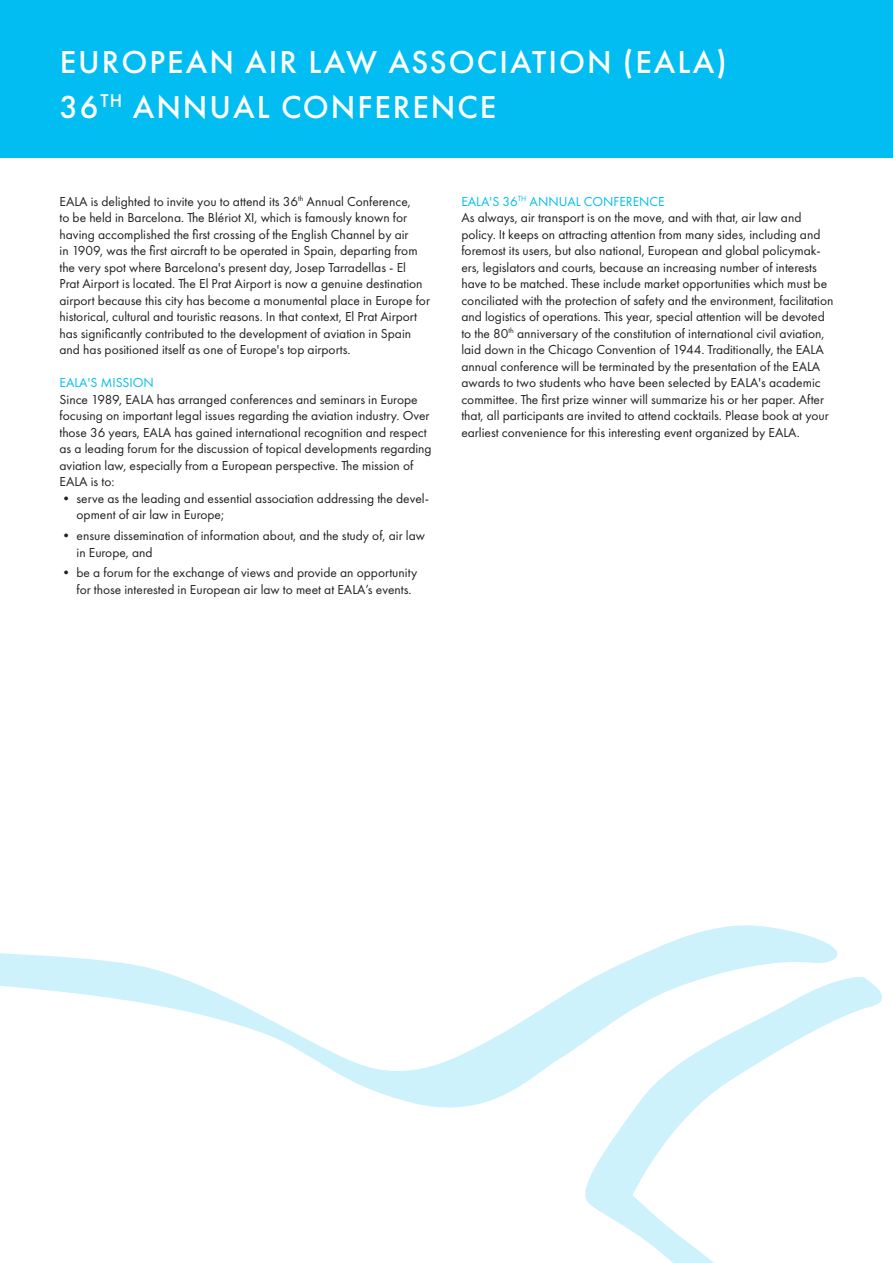
<style>
.page{position:relative;width:893px;height:1263px;background:#fff}
.page>*{position:absolute;margin:0;border:0;box-sizing:border-box;transform-origin:0 0}
.t1{font:500 33px "Futura PT";letter-spacing:.06em;color:#fff}
.Body{font:13.5px/16.5px "Futura PT";color:#231f20}
.Heading{font:13.5px "Futura PT";color:#01bdf2}
</style>
<div class="page">
<div style="left:0;top:0;width:893px;height:157px;background:#01bdf2"></div>
<svg style="left:0;top:925px;width:838px;height:183px"></svg>
<svg style="left:576px;top:974px;width:306px;height:289px"></svg>
<p class="t1" style="left:60px;top:42px;width:669px">EUROPEAN AIR LAW ASSOCIATION (EALA)</p>
<p class="t1" style="left:60px;top:87px;width:438px">36<sup>TH</sup> ANNUAL CONFERENCE</p>
<p class="Body" style="left:60px;top:193px;width:372px">EALA is delighted to invite you to attend its 36<sup>th</sup> Annual Conference,<br>to be held in Barcelona. The Blériot XI, which is famously known for having accomplished the first crossing of the English Channel by air<br>in 1909, was the first aircraft to be operated in Spain, departing from the very spot where Barcelona's present day, Josep Tarradellas - El<br>Prat Airport is located. The El Prat Airport is now a genuine destination airport because this city has become a monumental place in Europe for historical, cultural and touristic reasons. In that context, El Prat Airport has significantly contributed to the development of aviation in Spain and has positioned itself as one of Europe's top airports.</p>
<p class="Heading" style="left:60px;top:375px;width:96px">EALA'S MISSION</p>
<p class="Body" style="left:60px;top:391px;width:374px">Since 1989, EALA has arranged conferences and seminars in Europe focusing on important legal issues regarding the aviation industry. Over those 36 years, EALA has gained international recognition and respect as a leading forum for the discussion of topical developments regarding aviation law, especially from a European perspective. The mission of EALA is to:</p>
<p class="Body" style="left:77px;top:490px;width:354px;text-indent:-17px">• serve as the leading and essential association addressing the devel&shy;opment of air law in Europe;</p>
<p class="Body" style="left:77px;top:527px;width:350px;text-indent:-17px">• ensure dissemination of information about, and the study of, air law in Europe, and</p>
<p class="Body" style="left:77px;top:565px;width:342px;text-indent:-17px">• be a forum for the exchange of views and provide an opportunity for those interested in European air law to meet at EALA’s events.</p>
<p class="Heading" style="left:461px;top:193px;width:205px">EALA'S 36<sup>TH</sup> ANNUAL CONFERENCE</p>
<p class="Body" style="left:461px;top:210px;width:374px">As always, air transport is on the move, and with that, air law and policy. It keeps on attracting attention from many sides, including and foremost its users, but also national, European and global policymak&shy;ers, legislators and courts, because an increasing number of interests have to be matched. These include market opportunities which must be conciliated with the protection of safety and the environment, facilitation and logistics of operations. This year, special attention will be devoted to the 80<sup>th</sup> anniversary of the constitution of international civil aviation, laid down in the Chicago Convention of 1944. Traditionally, the EALA annual conference will be terminated by the presentation of the EALA awards to two students who have been selected by EALA's academic committee. The first prize winner will summarize his or her paper. After that, all participants are invited to attend cocktails. Please book at your earliest convenience for this interesting event organized by EALA.</p>
</div>
